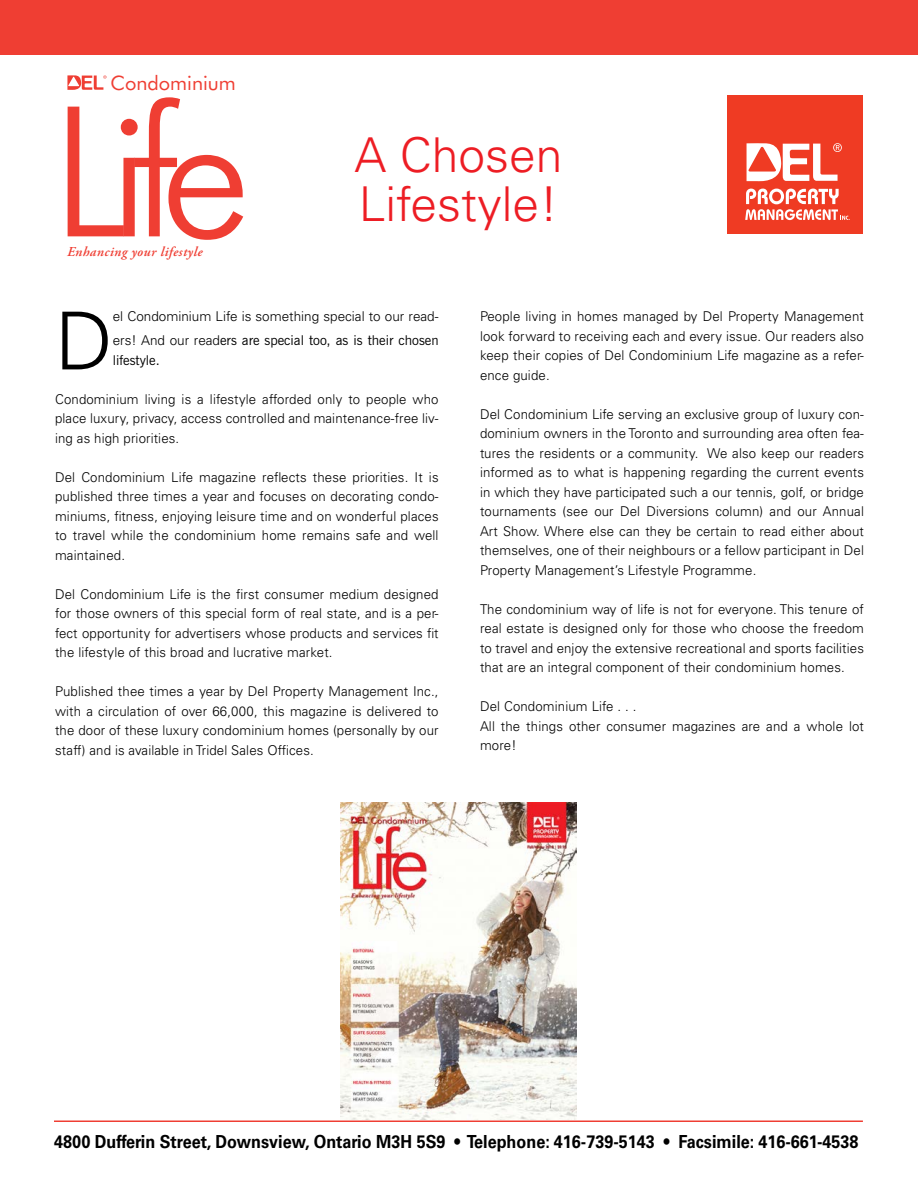
<style>
.page{position:relative;width:918px;height:1188px;background:#fff}
.page>*{position:absolute;margin:0;border:0;box-sizing:border-box;transform-origin:0 0}
.t1{font:300 181.5px "Futura BT";color:#ef3e33}
.t2{font:300 79.95px "Univers LT Std";color:#000}
.t3{font:300 48px/49.5px "Univers LT Std";color:#ed1d24}
.t4{font:19.95px "Futura BT";color:#ef3e33}
.t5{font:700 18px "Univers LT Std";color:#000;scale:.9 1}
.t6{font:italic 600 13.65px "Adobe Garamond Pro";letter-spacing:.035em;color:#ef3e33}
.t7{font:300 13.5px/19.5px "Univers LT Std";letter-spacing:.01em;color:#000;text-align:justify}
.t8{font:13.5px/19.5px "News Gothic BT";color:#000}
.s1{font-family:"Univers LT Std";font-weight:300}
</style>
<div class="page">
<img style="left:340px;top:802px;width:237px;height:317px">
<div style="left:0;top:0;width:918px;height:54px;background:#ef3e33"></div>
<hr style="left:54px;top:1120px;width:809px;height:2px;background:#ef3e33">
<svg style="left:67px;top:75px;width:40px;height:15px"></svg>
<div style="left:728px;top:95px;width:135px;height:139px;background:#ef3b23"></div>
<svg style="left:745px;top:143px;width:105px;height:77px"></svg>
<h3 class="t4" style="left:111px;top:71px;width:127px">Condominium</h3>
<h1 class="t1" style="left:51px;top:62px;width:201px">Life</h1>
<p class="t6" style="left:67px;top:244px;width:137px">Enhancing your lifestyle</p>
<h3 class="t3" style="left:354px;top:130px;width:210px">A Chosen<br>Lifestyle!</h3>
<h2 class="t2" style="left:55px;top:293px;width:59px">D</h2>
<p class="t7" style="left:113px;top:307px;width:327px">el Condominium Life is something special to our read-</p>
<p class="t8" style="left:113px;top:331px;width:327px"><span class="s1">ers! And our read</span>ers are special too, as is their chosen lifestyle.</p>
<p class="t7" style="left:55px;top:389px;width:385px">Condominium living is a lifestyle afforded only to people who place luxury, privacy, access controlled and maintenance-free liv&shy;ing as high priorities.</p>
<p class="t7" style="left:55px;top:467px;width:385px">Del Condominium Life magazine reflects these priorities. It is published three times a year and focuses on decorating condo&shy;miniums, fitness, enjoying leisure time and on wonderful places to travel while the condominium home remains safe and well maintained.</p>
<p class="t7" style="left:55px;top:584px;width:385px">Del Condominium Life is the first consumer medium designed for those owners of this special form of real state, and is a per&shy;fect opportunity for advertisers whose products and services fit the lifestyle of this broad and lucrative market.</p>
<p class="t7" style="left:55px;top:682px;width:385px">Published thee times a year by Del Property Management Inc., with a circulation of over 66,000, this magazine is delivered to the door of these luxury condominium homes (personally by our staff) and is available in Tridel Sales Offices.</p>
<p class="t7" style="left:480px;top:307px;width:385px">People living in homes managed by Del Property Management look forward to receiving each and every issue. Our readers also keep their copies of Del Condominium Life magazine as a refer&shy;ence guide.</p>
<p class="t7" style="left:480px;top:404px;width:386px">Del Condominium Life serving an exclusive group of luxury con&shy;dominium owners in the Toronto and surrounding area often fea&shy;tures the residents or a community. We also keep our readers informed as to what is happening regarding the current events in which they have participated such a our tennis, golf, or bridge tournaments (see our Del Diversions column) and our Annual Art Show. Where else can they be certain to read either about themselves, one of their neighbours or a fellow participant in Del Property Management’s Lifestyle Programme.</p>
<p class="t7" style="left:480px;top:599px;width:386px">The condominium way of life is not for everyone. This tenure of real estate is designed only for those who choose the freedom to travel and enjoy the extensive recreational and sports facilities that are an integral component of their condominium homes.</p>
<p class="t7" style="left:480px;top:697px;width:386px;text-align:left">Del Condominium Life . . .<br>All the things other consumer magazines are and a whole lot more!</p>
<h3 class="t5" style="left:54px;top:1131px;width:895px">4800 Dufferin Street, Downsview, Ontario M3H 5S9 • Telephone: 416-739-5143 • Facsimile: 416-661-4538</h3>
</div>
